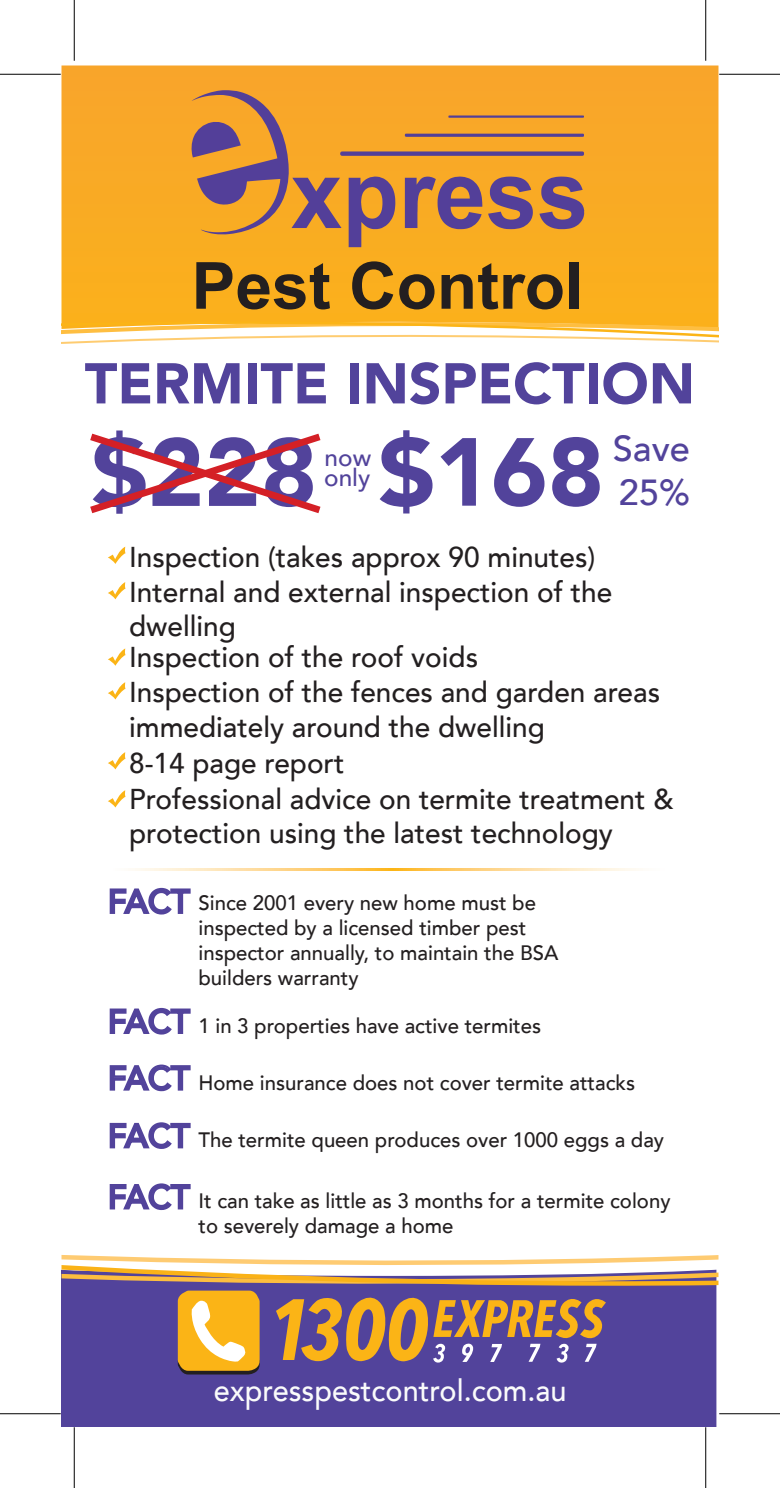
<style>
.page{position:relative;width:780px;height:1488px;background:#fff}
.page>*{position:absolute;margin:0;border:0;box-sizing:border-box;transform-origin:0 0}
.t1{font:900 95.4px "Avenir LT";color:#52439b}
.t2{font:900 56.93px "Avenir LT";color:#52439b}
.t3{font:500 36.23px/43.4px "Avenir LT";color:#52439b}
.t4{font:500 30.38px "Avenir LT";color:#fafbfb;scale:.95 1}
.t5{font:500 28.57px/35.1px "Avenir LT";color:#231f20}
.t6{font:500 24.53px/19.6px "Avenir LT";color:#52439b}
.t7{font:500 20.93px/25px "Avenir LT";color:#231f20}
.s1{font-size:32.85px;color:#52439b}
</style>
<div class="page">
<div style="left:61px;top:1323px;width:655px;height:103px;background:#52439b"></div>
<div style="left:61px;top:65px;width:657px;height:232px;background:#f9aa26"></div>
<svg style="left:61px;top:297px;width:657px;height:47px"></svg>
<svg style="left:192px;top:90px;width:392px;height:157px;background:#d08f41"></svg>
<svg style="left:196px;top:262px;width:36px;height:47px;background:#84601e"></svg>
<svg style="left:238px;top:263px;width:92px;height:46px;background:#9a6e1e"></svg>
<svg style="left:352px;top:261px;width:41px;height:48px;background:#996d1e"></svg>
<svg style="left:399px;top:274px;width:35px;height:35px"></svg>
<svg style="left:442px;top:263px;width:121px;height:46px;background:#a2731e"></svg>
<div style="left:570px;top:262px;width:9px;height:47px;background:#231f20"></div>
<svg style="left:276px;top:1323px;width:330px;height:40px;background:#8f6f74"></svg>
<svg style="left:178px;top:1323px;width:82px;height:51px"></svg>
<svg style="left:61px;top:1255px;width:657px;height:68px"></svg>
<svg style="left:90px;top:433px;width:231px;height:81px"></svg>
<svg style="left:108px;top:547px;width:18px;height:17px"></svg>
<svg style="left:108px;top:582px;width:18px;height:17px"></svg>
<svg style="left:108px;top:648px;width:18px;height:18px"></svg>
<svg style="left:108px;top:682px;width:18px;height:17px"></svg>
<svg style="left:108px;top:752px;width:18px;height:17px"></svg>
<svg style="left:108px;top:790px;width:18px;height:17px"></svg>
<svg style="left:135px;top:868px;width:504px;height:2px"></svg>
<svg style="left:109px;top:887px;width:82px;height:28px"></svg>
<svg style="left:109px;top:1007px;width:82px;height:28px"></svg>
<svg style="left:109px;top:1064px;width:82px;height:28px"></svg>
<svg style="left:109px;top:1122px;width:82px;height:27px"></svg>
<svg style="left:109px;top:1183px;width:82px;height:28px"></svg>
<hr style="left:0;top:74px;width:61px;height:1px;background:#000">
<hr style="left:719px;top:74px;width:61px;height:1px;background:#000">
<hr style="left:0;top:1413px;width:61px;height:1px;background:#000">
<hr style="left:719px;top:1413px;width:61px;height:1px;background:#000">
<hr style="left:74px;top:0;width:1px;height:61px;background:#000">
<hr style="left:74px;top:1427px;width:1px;height:61px;background:#000">
<hr style="left:705px;top:0;width:1px;height:61px;background:#000">
<hr style="left:705px;top:1427px;width:1px;height:61px;background:#000">
<h2 class="t2" style="left:85px;top:349px;width:612px">TERMITE INSPECTION</h2>
<h1 class="t1" style="left:91px;top:415px;width:227px">$228</h1>
<h1 class="t1" style="left:378px;top:415px;width:227px">$168</h1>
<h3 class="t3" style="left:613px;top:428px;width:79px">Save<br>25%</h3>
<h3 class="t5" style="left:129px;top:540px;width:485px">Inspection (takes approx 90 minutes)<br>Internal and external inspection of the dwelling</h3>
<h3 class="t5" style="left:129px;top:641px;width:546px">Inspection of the roof voids<br>Inspection of the fences and garden areas immediately around the dwelling<br>8-14 page report<br>Professional advice on termite treatment &amp; protection using the latest technology</h3>
<p class="t7" style="left:198px;top:890px;width:362px;text-indent:-91px"><span class="s1">FACT</span> Since 2001 every new home must be inspected by a licensed timber pest inspector annually, to maintain the BSA builders warranty</p>
<p class="t7" style="left:108px;top:1014px;width:435px"><span class="s1">FACT</span> 1 in 3 properties have active termites</p>
<p class="t7" style="left:108px;top:1070px;width:529px"><span class="s1">FACT</span> Home insurance does not cover termite attacks</p>
<p class="t7" style="left:108px;top:1128px;width:558px"><span class="s1">FACT</span> The termite queen produces over 1000 eggs a day</p>
<p class="t7" style="left:198px;top:1189px;width:474px;text-indent:-91px"><span class="s1">FACT</span> It can take as little as 3 months for a termite colony to severely damage a home</p>
<p class="t6" style="left:324px;top:448px;width:49px">now only</p>
<h3 class="t4" style="left:214px;top:1373px;width:373px">expresspestcontrol.com.au</h3>
</div>
